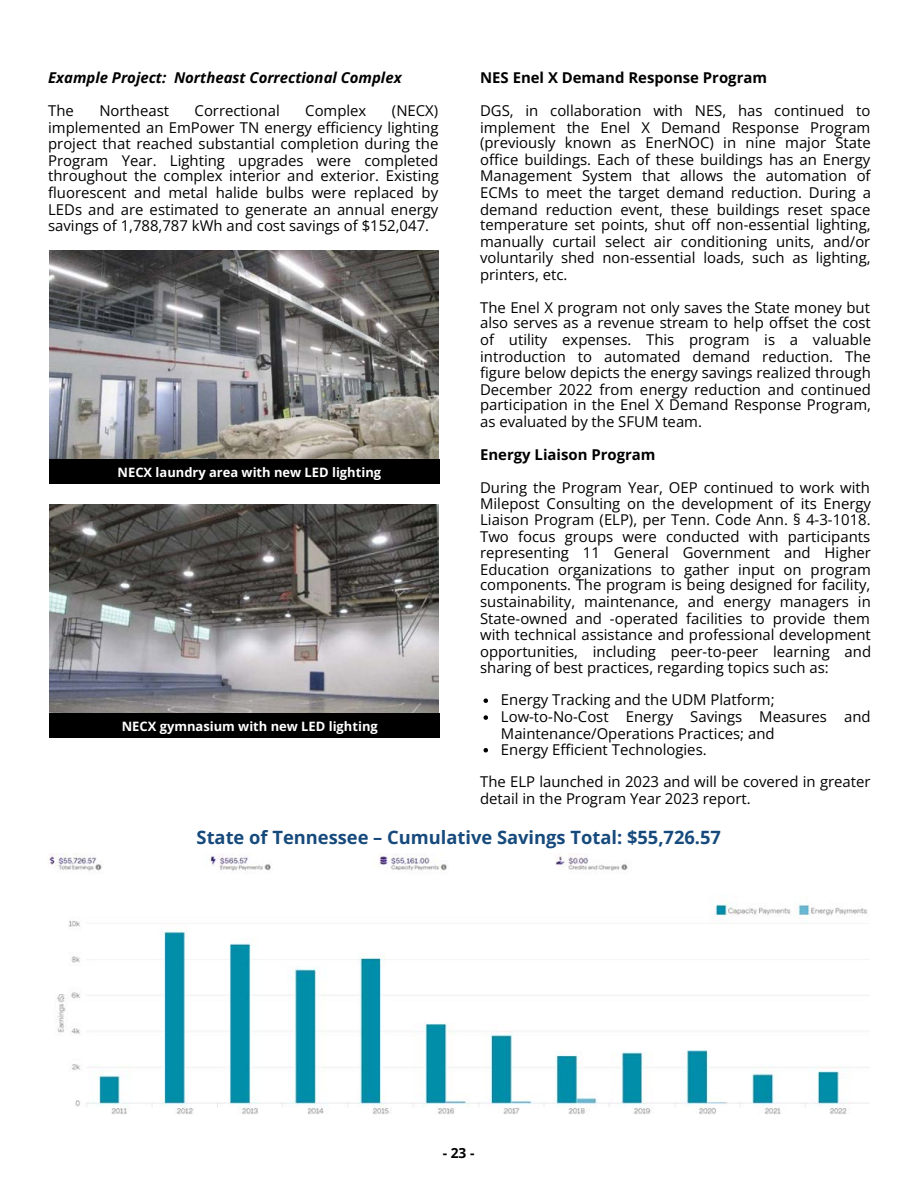
<style>
.page{position:relative;width:918px;height:1188px;background:#fff}
.page>*{position:absolute;margin:0;border:0;box-sizing:border-box;transform-origin:0 0}
.t1{font:700 18.3px "Open Sans";color:#174a7c}
.t2{font:14.85px/16.5px "Open Sans";color:#000;text-align:justify}
.t3{font:700 14.85px "Open Sans";color:#000}
.t4{font:italic 700 14.85px "Open Sans";color:#000}
.t5{font:700 13.8px "Open Sans";color:#000}
.t6{font:700 12.9px "Open Sans";color:#fff}
</style>
<div class="page">
<svg style="left:484px;top:698px;width:4px;height:5px"></svg>
<svg style="left:484px;top:715px;width:4px;height:5px"></svg>
<svg style="left:484px;top:748px;width:4px;height:4px"></svg>
<img style="left:49px;top:250px;width:390px;height:210px">
<div style="left:49px;top:460px;width:390px;height:24px;background:#000"></div>
<img style="left:49px;top:504px;width:390px;height:209px">
<div style="left:49px;top:713px;width:390px;height:25px;background:#000"></div>
<img style="left:47px;top:854px;width:822px;height:261px">
<p class="t4" style="left:48px;top:68px;width:355px">Example Project: Northeast Correctional Complex</p>
<p class="t2" style="left:48px;top:102px;width:27px">The</p>
<p class="t2" style="left:99px;top:102px;width:71px">Northeast</p>
<p class="t2" style="left:195px;top:102px;width:87px">Correctional</p>
<p class="t2" style="left:305px;top:102px;width:63px">Complex</p>
<p class="t2" style="left:392px;top:102px;width:48px">(NECX)</p>
<p class="t2" style="left:48px;top:119px;width:392px">implemented an EmPower TN energy efficiency lighting</p>
<p class="t2" style="left:48px;top:135px;width:392px">project that reached substantial completion during the Program Year. Lighting upgrades were completed throughout the complex interior and exterior. Existing fluorescent and metal halide bulbs were replaced by LEDs and are estimated to generate an annual energy savings of 1,788,787 kWh and cost savings of $152,047.</p>
<p class="t6" style="left:118px;top:463px;width:265px">NECX laundry area with new LED lighting</p>
<p class="t6" style="left:122px;top:717px;width:258px">NECX gymnasium with new LED lighting</p>
<p class="t3" style="left:480px;top:67px;width:288px">NES Enel X Demand Response Program</p>
<p class="t2" style="left:480px;top:102px;width:392px">DGS, in collaboration with NES, has continued to implement the Enel X Demand Response Program (previously known as EnerNOC) in nine major State office buildings. Each of these buildings has an Energy Management System that allows the automation of ECMs to meet the target demand reduction. During a demand reduction event, these buildings reset space temperature set points, shut off non-essential lighting, manually curtail select air conditioning units, and/or voluntarily shed non-essential loads, such as lighting, printers, etc.</p>
<p class="t2" style="left:480px;top:299px;width:392px">The Enel X program not only saves the State money but also serves as a revenue stream to help offset the cost of utility expenses. This program is a valuable introduction to automated demand reduction. The figure below depicts the energy savings realized through December 2022 from energy reduction and continued participation in the Enel X Demand Response Program, as evaluated by the SFUM team.</p>
<p class="t3" style="left:480px;top:444px;width:177px">Energy Liaison Program</p>
<p class="t2" style="left:480px;top:479px;width:393px">During the Program Year, OEP continued to work with Milepost Consulting on the development of its Energy Liaison Program (ELP), per Tenn. Code Ann. § 4-3-1018.<br>Two focus groups were conducted with participants representing 11 General Government and Higher Education organizations to gather input on program components. The program is being designed for facility, sustainability, maintenance, and energy managers in State-owned and -operated facilities to provide them with technical assistance and professional development opportunities, including peer-to-peer learning and sharing of best practices, regarding topics such as:</p>
<p class="t2" style="left:501px;top:691px;width:371px;text-align:left">Energy Tracking and the UDM Platform; Low-to-No-Cost Energy Savings Measures and Maintenance/Operations Practices; and<br>Energy Efficient Technologies.</p>
<p class="t2" style="left:480px;top:773px;width:392px">The ELP launched in 2023 and will be covered in greater detail in the Program Year 2023 report.</p>
<p class="t1" style="left:197px;top:824px;width:526px">State of Tennessee – Cumulative Savings Total: $55,726.57</p>
<p class="t5" style="left:443px;top:1143px;width:33px">- 23 -</p>
</div>
